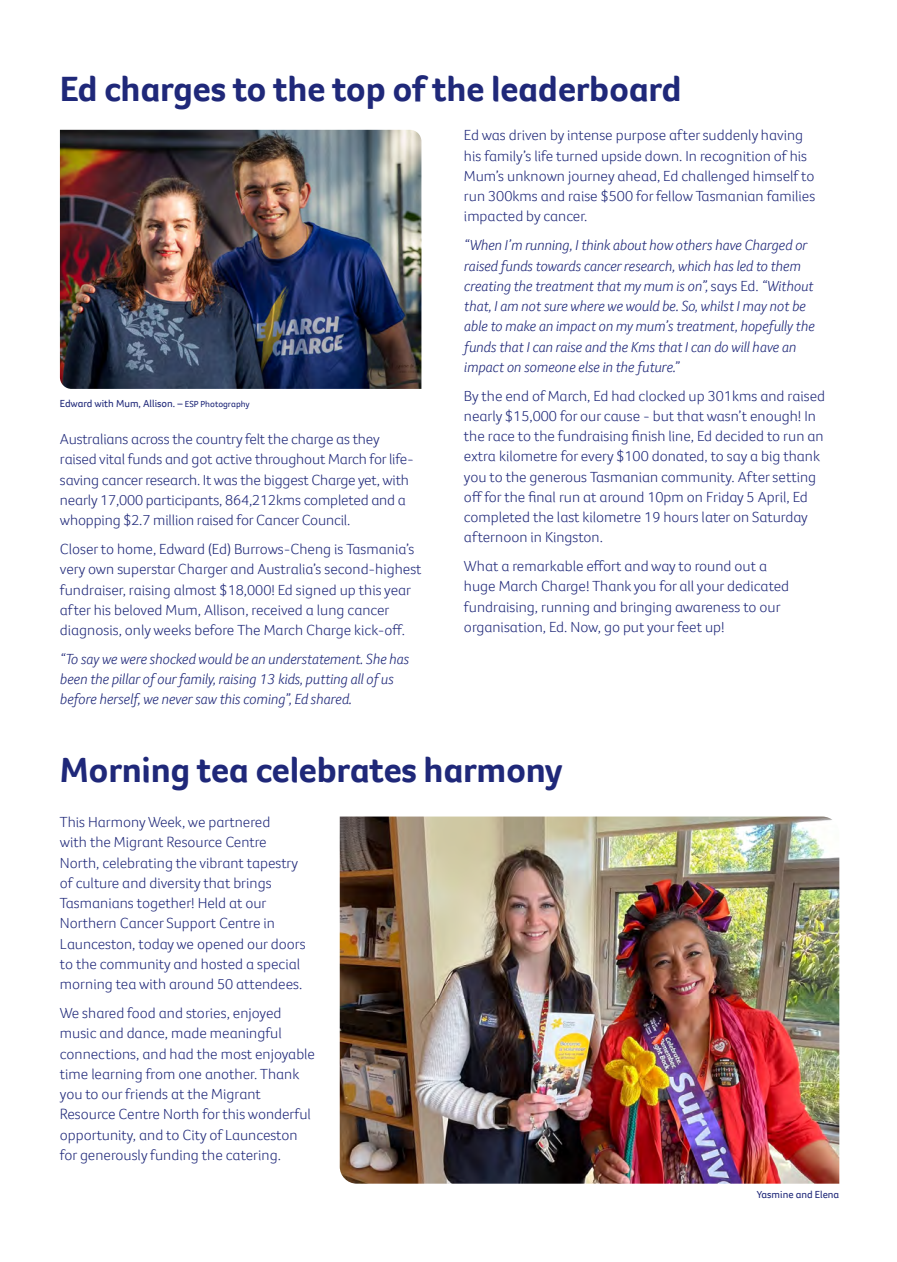
<style>
.page{position:relative;width:897px;height:1262px;background:#fff}
.page>*{position:absolute;margin:0;border:0;box-sizing:border-box;transform-origin:0 0}
.t1{font:700 36px "Foco CC";letter-spacing:-.01em;color:#1f2879}
.t2{font:300 15px/20.2px "Foco CC";color:#1f2879}
.t3{font:italic 300 15px/20.2px "Foco CC";color:#1f2879}
.t4{font:10.5px "Foco CC";color:#1f2879}
.s1{font-size:9px}
.s2{font-style:normal}
</style>
<div class="page">
<img style="left:60px;top:130px;width:361px;height:259px">
<img style="left:340px;top:816px;width:499px;height:367px">
<h1 class="t1" style="left:60px;top:65px;width:623px">Ed charges to the top of the leaderboard</h1>
<p class="t4" style="left:60px;top:396px;width:191px">Edward with Mum, Allison. – <span class="s1">ESP Photography</span></p>
<p class="t2" style="left:60px;top:429px;width:355px">Australians across the country felt the charge as they raised vital funds and got active throughout March for life&shy;saving cancer research. It was the biggest Charge yet, with nearly 17,000 participants, 864,212kms completed and a whopping $2.7 million raised for Cancer Council.</p>
<p class="t2" style="left:60px;top:538px;width:363px">Closer to home, Edward (Ed) Burrows-Cheng is Tasmania’s very own superstar Charger and Australia’s second-highest fundraiser, raising almost $18,000! Ed signed up this year after his beloved Mum, Allison, received a lung cancer diagnosis, only weeks before The March Charge kick-off.</p>
<p class="t3" style="left:60px;top:648px;width:351px">“To say we were shocked would be an understatement. She has been the pillar of our family, raising 13 kids, putting all of us before herself, we never saw this coming”, Ed shared.</p>
<p class="t2" style="left:464px;top:125px;width:353px">Ed was driven by intense purpose after suddenly having his family’s life turned upside down. In recognition of his Mum’s unknown journey ahead, Ed challenged himself to run 300kms and raise $500 for fellow Tasmanian families impacted by cancer.</p>
<p class="t3" style="left:464px;top:235px;width:352px">“When I’m running, I think about how others have Charged or raised funds towards cancer research, which has led to them creating the treatment that my mum is on”, <span class="s2">says Ed.</span> “Without that, I am not sure where we would be. So, whilst I may not be able to make an impact on my mum’s treatment, hopefully the funds that I can raise and the Kms that I can do will have an impact on someone else in the future.”</p>
<p class="t2" style="left:464px;top:385px;width:363px">By the end of March, Ed had clocked up 301kms and raised nearly $15,000 for our cause - but that wasn’t enough! In the race to the fundraising finish line, Ed decided to run an extra kilometre for every $100 donated, to say a big thank you to the generous Tasmanian community. After setting off for the final run at around 10pm on Friday 5 April, Ed completed the last kilometre 19 hours later on Saturday afternoon in Kingston.</p>
<p class="t2" style="left:464px;top:556px;width:327px">What a remarkable effort and way to round out a huge March Charge! Thank you for all your dedicated fundraising, running and bringing awareness to our organisation, Ed. Now, go put your feet up!</p>
<h1 class="t1" style="left:60px;top:746px;width:504px">Morning tea celebrates harmony</h1>
<p class="t2" style="left:60px;top:812px;width:247px">This Harmony Week, we partnered<br>with the Migrant Resource Centre North, celebrating the vibrant tapestry of culture and diversity that brings Tasmanians together! Held at our Northern Cancer Support Centre in Launceston, today we opened our doors to the community and hosted a special morning tea with around 50 attendees.</p>
<p class="t2" style="left:60px;top:1002px;width:256px">We shared food and stories, enjoyed music and dance, made meaningful connections, and had the most enjoyable time learning from one another. Thank you to our friends at the Migrant Resource Centre North for this wonderful opportunity, and to City of Launceston for generously funding the catering.</p>
<p class="t4" style="left:757px;top:1187px;width:84px">Yasmine and Elena</p>
</div>
